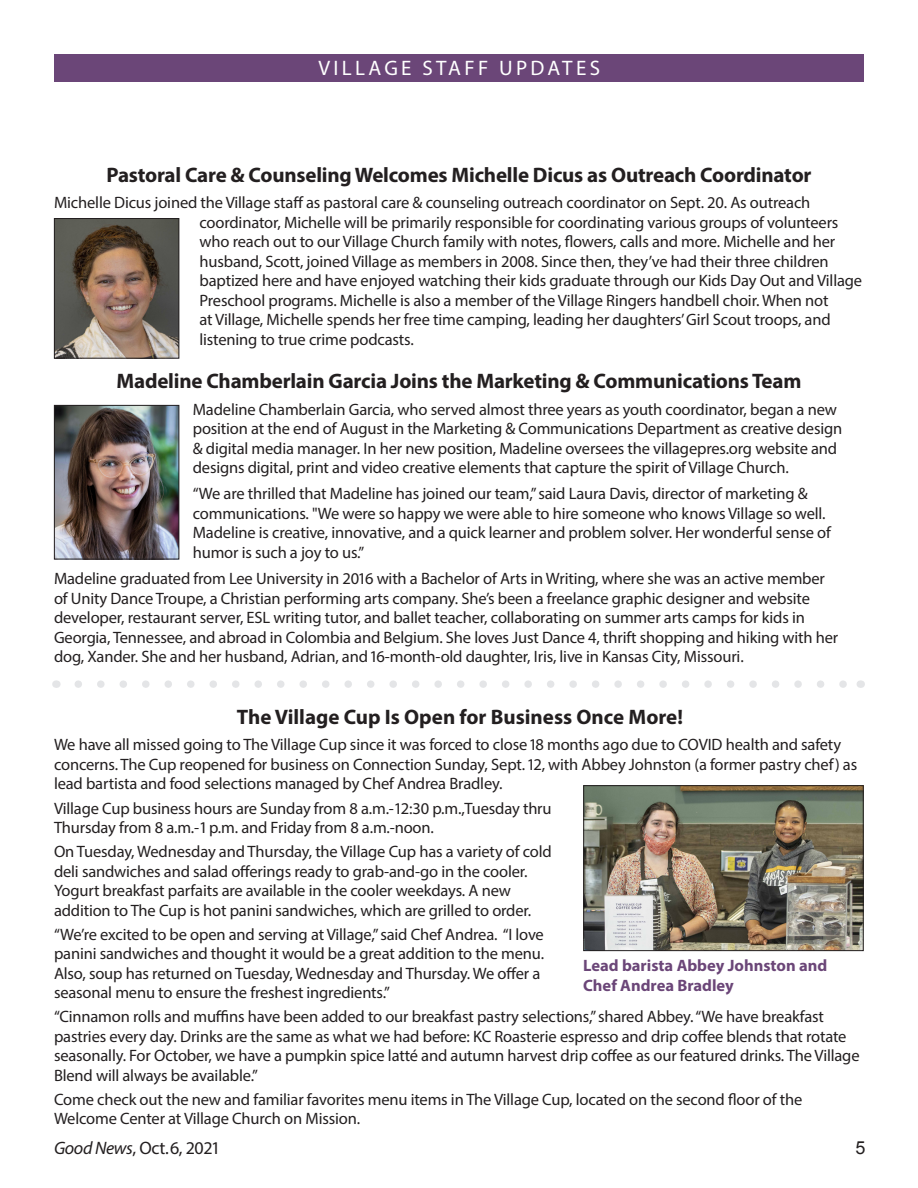
<style>
.page{position:relative;width:918px;height:1188px;background:#fff}
.page>*{position:absolute;margin:0;border:0;box-sizing:border-box;transform-origin:0 0}
.t1{font:700 21px "Myriad Pro";letter-spacing:-.01em;color:#231f20}
.t2{font:21px "Myriad Pro";letter-spacing:.16em;color:#fff}
.Body_text{font:18px "Myriad Pro";letter-spacing:-.02em;color:#231f20}
.t3{font:18px "Arial";color:#231f20}
.t4{font:16.5px/19.5px "Myriad Pro";letter-spacing:-.01em;color:#231f20}
.t5{font:700 16.5px/19.5px "Myriad Pro";color:#6b4678}
.s1{font-style:italic}
</style>
<div class="page">
<svg style="left:78px;top:680px;width:769px;height:8px"></svg>
<div style="left:54px;top:54px;width:810px;height:28px;background:#6b4678"></div>
<img style="left:56px;top:407px;width:121px;height:150px">
<div style="left:54px;top:405px;width:125px;height:154px;border:1px solid #231f20"></div>
<img style="left:56px;top:220px;width:121px;height:137px">
<div style="left:54px;top:218px;width:125px;height:141px;border:1px solid #231f20"></div>
<img style="left:585px;top:787px;width:277px;height:162px">
<div style="left:583px;top:785px;width:281px;height:166px;border:1px solid #231f20"></div>
<p class="t2" style="left:318px;top:55px;width:283px">VILLAGE STAFF UPDATES</p>
<p class="t1" style="left:106px;top:161px;width:707px">Pastoral Care &amp; Counseling Welcomes Michelle Dicus as Outreach Coordinator</p>
<p class="t4" style="left:200px;top:193px;width:664px;text-indent:-146px">Michelle Dicus joined the Village staff as pastoral care &amp; counseling outreach coordinator on Sept. 20. As outreach coordinator, Michelle will be primarily responsible for coordinating various groups of volunteers who reach out to our Village Church family with notes, flowers, calls and more. Michelle and her husband, Scott, joined Village as members in 2008. Since then, they’ve had their three children baptized here and have enjoyed watching their kids graduate through our Kids Day Out and Village Preschool programs. Michelle is also a member of the Village Ringers handbell choir. When not<br>at Village, Michelle spends her free time camping, leading her daughters’ Girl Scout troops, and listening to true crime podcasts.</p>
<p class="t1" style="left:117px;top:368px;width:686px">Madeline Chamberlain Garcia Joins the Marketing &amp; Communications Team</p>
<p class="t4" style="left:193px;top:399px;width:651px">Madeline Chamberlain Garcia, who served almost three years as youth coordinator, began a new position at the end of August in the Marketing &amp; Communications Department as creative design &amp; digital media manager. In her new position, Madeline oversees the villagepres.org website and designs digital, print and video creative elements that capture the spirit of Village Church.</p>
<p class="t4" style="left:193px;top:484px;width:640px">“We are thrilled that Madeline has joined our team,” said Laura Davis, director of marketing &amp; communications. "We were so happy we were able to hire someone who knows Village so well.<br>Madeline is creative, innovative, and a quick learner and problem solver. Her wonderful sense of humor is such a joy to us.”</p>
<p class="t4" style="left:54px;top:569px;width:786px">Madeline graduated from Lee University in 2016 with a Bachelor of Arts in Writing, where she was an active member of Unity Dance Troupe, a Christian performing arts company. She’s been a freelance graphic designer and website developer, restaurant server, ESL writing tutor, and ballet teacher, collaborating on summer arts camps for kids in Georgia, Tennessee, and abroad in Colombia and Belgium. She loves Just Dance 4, thrift shopping and hiking with her dog, Xander. She and her husband, Adrian, and 16-month-old daughter, Iris, live in Kansas City, Missouri.</p>
<p class="t1" style="left:237px;top:703px;width:448px">The Village Cup Is Open for Business Once More!</p>
<p class="t4" style="left:54px;top:735px;width:805px">We have all missed going to The Village Cup since it was forced to close 18 months ago due to COVID health and safety concerns. The Cup reopened for business on Connection Sunday, Sept. 12, with Abbey Johnston (a former pastry chef) as lead bartista and food selections managed by Chef Andrea Bradley.</p>
<p class="t4" style="left:54px;top:798px;width:499px">Village Cup business hours are Sunday from 8 a.m.-12:30 p.m.,Tuesday thru<br>Thursday from 8 a.m.-1 p.m. and Friday from 8 a.m.-noon.</p>
<p class="t4" style="left:54px;top:842px;width:499px">On Tuesday, Wednesday and Thursday, the Village Cup has a variety of cold deli sandwiches and salad offerings ready to grab-and-go in the cooler.<br>Yogurt breakfast parfaits are available in the cooler weekdays. A new addition to The Cup is hot panini sandwiches, which are grilled to order.</p>
<p class="t4" style="left:54px;top:924px;width:492px">“We’re excited to be open and serving at Village,” said Chef Andrea. “I love panini sandwiches and thought it would be a great addition to the menu.<br>Also, soup has returned on Tuesday, Wednesday and Thursday. We offer a seasonal menu to ensure the freshest ingredients.”</p>
<p class="t4" style="left:54px;top:1007px;width:807px">“Cinnamon rolls and muffins have been added to our breakfast pastry selections,” shared Abbey. “We have breakfast pastries every day. Drinks are the same as what we had before: KC Roasterie espresso and drip coffee blends that rotate seasonally. For October, we have a pumpkin spice latté and autumn harvest drip coffee as our featured drinks. The Village Blend will always be available.”</p>
<p class="t4" style="left:54px;top:1089px;width:750px">Come check out the new and familiar favorites menu items in The Village Cup, located on the second floor of the<br>Welcome Center at Village Church on Mission.</p>
<p class="t5" style="left:583px;top:956px;width:246px">Lead barista Abbey Johnston and<br>Chef Andrea Bradley</p>
<p class="Body_text" style="left:54px;top:1137px;width:168px"><span class="s1">Good News</span>, Oct. 6, 2021</p>
<p class="t3" style="left:855px;top:1135px;width:12px">5</p>
</div>
